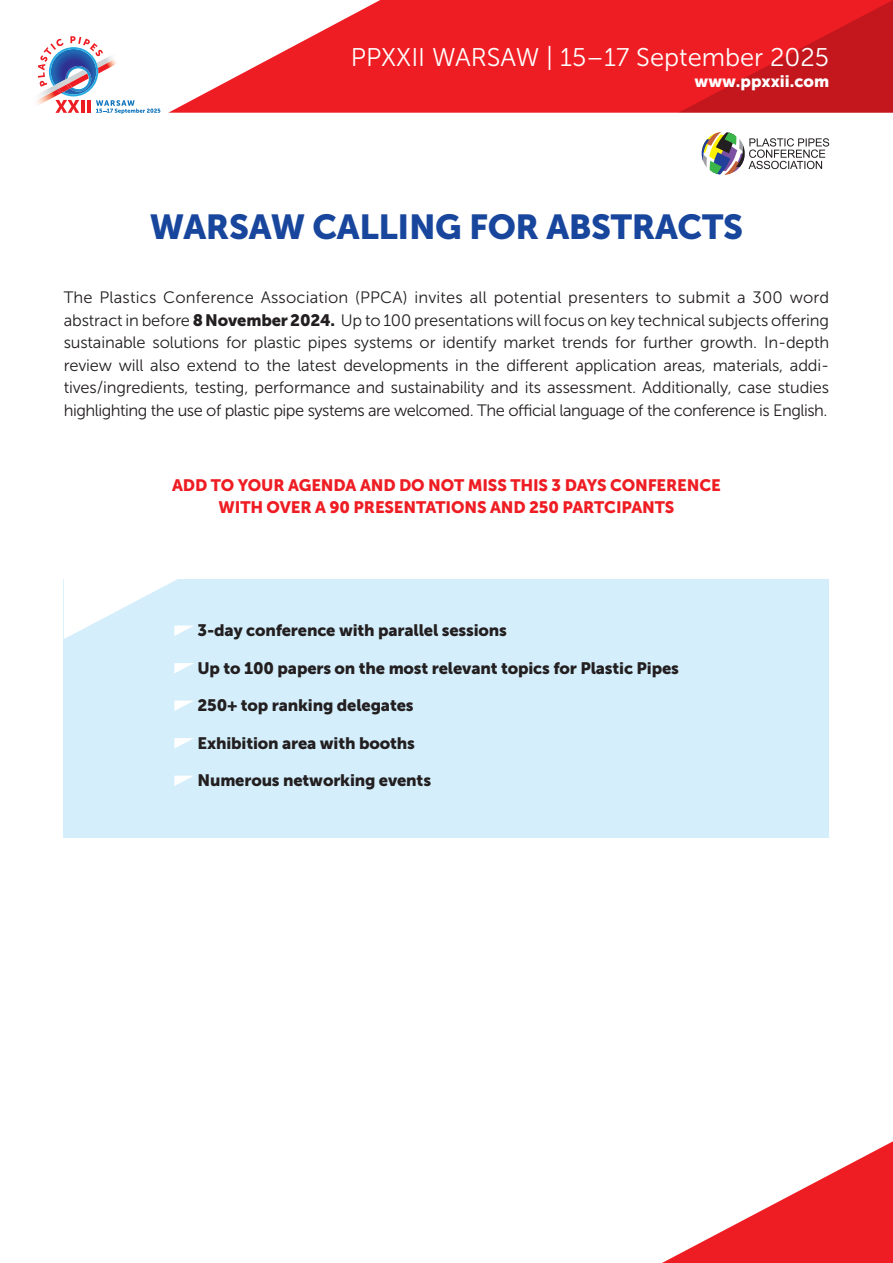
<style>
.page{position:relative;width:893px;height:1263px;background:#fff}
.page>*{position:absolute;margin:0;border:0;box-sizing:border-box;transform-origin:0 0}
.t1{font:34.5px "Museo Sans 900";letter-spacing:-.01em;color:#18469d}
.t2{font:25.5px "Museo Sans 300";color:#fff}
.t3{font:16.5px/22.5px "Museo Sans 300";letter-spacing:-.03em;color:#231f20;text-align:justify}
.t4{font:16.5px "Museo Sans 900";letter-spacing:-.01em;color:#231f20}
.t5{font:16.5px/22.5px "Museo Sans 900";letter-spacing:-.01em;color:#ee1d23;text-align:center}
.t6{font:16.5px "Museo Sans 900";color:#fff}
.s1{font-family:"Museo Sans 900"}
</style>
<div class="page">
<div style="left:64px;top:579px;width:765px;height:259px;background:#d4effb"></div>
<svg style="left:38px;top:36px;width:122px;height:78px"></svg>
<svg style="left:168px;top:0;width:510px;height:113px;fill:#ee1d23"></svg>
<svg style="left:662px;top:1141px;width:231px;height:122px"></svg>
<svg style="left:678px;top:0;width:215px;height:113px;background:#d81a20"></svg>
<svg style="left:64px;top:579px;width:130px;height:60px"></svg>
<svg style="left:174px;top:663px;width:20px;height:10px"></svg>
<svg style="left:174px;top:701px;width:19px;height:10px"></svg>
<svg style="left:174px;top:738px;width:20px;height:10px"></svg>
<svg style="left:174px;top:776px;width:19px;height:10px"></svg>
<svg style="left:702px;top:132px;width:127px;height:43px"></svg>
<h2 class="t2" style="left:351px;top:43px;width:480px">PPXXII WARSAW | 15–17 September 2025</h2>
<p class="t6" style="left:694px;top:72px;width:136px">www.ppxxii.com</p>
<h1 class="t1" style="left:150px;top:207px;width:594px">WARSAW CALLING FOR ABSTRACTS</h1>
<p class="t3" style="left:64px;top:286px;width:767px">The Plastics Conference Association (PPCA) invites all potential presenters to submit a 300 word abstract in before <span class="s1">8 November 2024.</span> Up to 100 presentations will focus on key technical subjects offering sustainable solutions for plastic pipes systems or identify market trends for further growth. In-depth review will also extend to the latest developments in the different application areas, materials, addi&shy;tives/ingredients, testing, performance and sustainability and its assessment. Additionally, case studies highlighting the use of plastic pipe systems are welcomed. The official language of the conference is English.</p>
<p class="t5" style="left:172px;top:473px;width:550px">ADD TO YOUR AGENDA AND DO NOT MISS THIS 3 DAYS CONFERENCE<br>WITH OVER A 90 PRESENTATIONS AND 250 PARTCIPANTS</p>
<p class="t4" style="left:198px;top:621px;width:311px">3-day conference with parallel sessions</p>
<p class="t4" style="left:198px;top:658px;width:483px">Up to 100 papers on the most relevant topics for Plastic Pipes</p>
<p class="t4" style="left:198px;top:696px;width:218px">250+ top ranking delegates</p>
<p class="t4" style="left:198px;top:733px;width:219px">Exhibition area with booths</p>
<p class="t4" style="left:198px;top:771px;width:235px">Numerous networking events</p>
</div>
